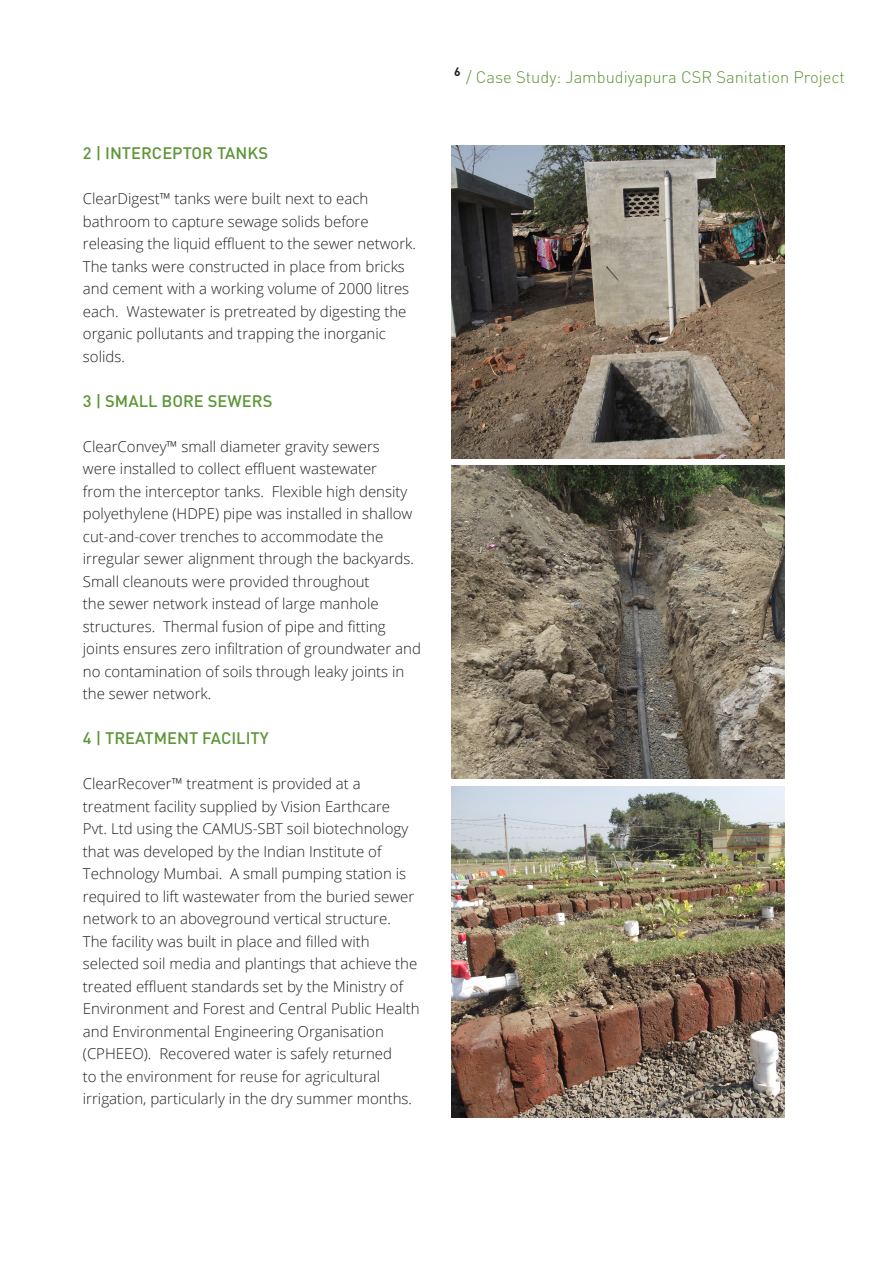
<style>
.page{position:relative;width:893px;height:1263px;background:#fff}
.page>*{position:absolute;margin:0;border:0;box-sizing:border-box;transform-origin:0 0}
.t1{font:500 16.5px "DIN";color:#5c9536}
.t2{font:300 16.5px "DIN Pro";color:#5c9536}
.t3{font:300 15px/22.5px "Open Sans";color:#231f20}
.t4{font:700 12px "DIN";color:#231f20}
</style>
<div class="page">
<img style="left:452px;top:145px;width:333px;height:313px">
<img style="left:452px;top:466px;width:333px;height:312px">
<img style="left:452px;top:786px;width:333px;height:331px">
<p class="t1" style="left:83px;top:143px;width:187px">2 | INTERCEPTOR TANKS</p>
<p class="t3" style="left:83px;top:187px;width:335px">ClearDigest™ tanks were built next to each bathroom to capture sewage solids before releasing the liquid effluent to the sewer network.<br>The tanks were constructed in place from bricks and cement with a working volume of 2000 litres each. Wastewater is pretreated by digesting the organic pollutants and trapping the inorganic solids.</p>
<p class="t1" style="left:83px;top:390px;width:191px">3 | SMALL BORE SEWERS</p>
<p class="t3" style="left:83px;top:434px;width:339px">ClearConvey™ small diameter gravity sewers<br>were installed to collect effluent wastewater<br>from the interceptor tanks. Flexible high density polyethylene (HDPE) pipe was installed in shallow cut-and-cover trenches to accommodate the irregular sewer alignment through the backyards.<br>Small cleanouts were provided throughout<br>the sewer network instead of large manhole structures. Thermal fusion of pipe and fitting joints ensures zero infiltration of groundwater and no contamination of soils through leaky joints in the sewer network.</p>
<p class="t1" style="left:83px;top:728px;width:187px">4 | TREATMENT FACILITY</p>
<p class="t3" style="left:83px;top:772px;width:338px">ClearRecover™ treatment is provided at a treatment facility supplied by Vision Earthcare<br>Pvt. Ltd using the CAMUS-SBT soil biotechnology that was developed by the Indian Institute of Technology Mumbai. A small pumping station is required to lift wastewater from the buried sewer network to an aboveground vertical structure.<br>The facility was built in place and filled with selected soil media and plantings that achieve the treated effluent standards set by the Ministry of Environment and Forest and Central Public Health and Environmental Engineering Organisation (CPHEEO). Recovered water is safely returned<br>to the environment for reuse for agricultural irrigation, particularly in the dry summer months.</p>
<p class="t4" style="left:454px;top:64px;width:8px">6</p>
<p class="t2" style="left:466px;top:66px;width:380px">/ Case Study: Jambudiyapura CSR Sanitation Project</p>
</div>
